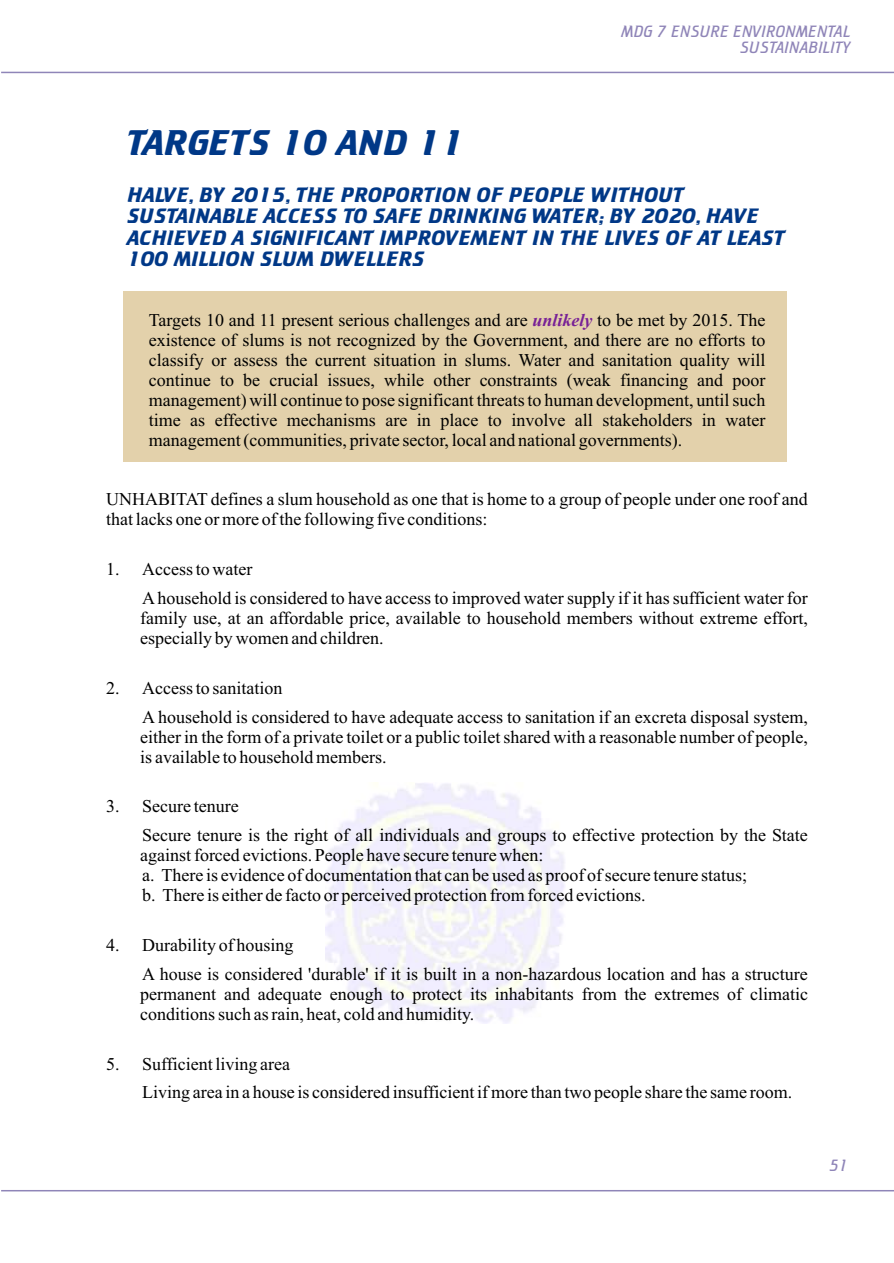
<style>
.page{position:relative;width:894px;height:1263px;background:#fff}
.page>*{position:absolute;margin:0;border:0;box-sizing:border-box;transform-origin:0 0}
.t1{font:700 36px "Cricket";color:#003887}
.t2{font:700 21px/21.5px "Cricket";color:#003887}
.t3{font:18px/20px "Times New Roman";color:#000}
.t4{font:italic 300 16.5px/16.8px "Cricket";color:#8f85b8;text-align:right}
.s1{font-weight:700;font-style:italic;color:#782196}
</style>
<div class="page">
<div style="left:123px;top:291px;width:664px;height:171px;background:#e3d1ab"></div>
<hr style="left:1px;top:1190px;width:893px;height:1px;background:#8f85b8">
<hr style="left:1px;top:72px;width:893px;height:1px;background:#8f85b8">
<p class="t4" style="left:622px;top:23px;width:231px">MDG 7 ENSURE ENVIRONMENTAL<br>SUSTAINABILITY</p>
<h1 class="t1" style="left:128px;top:125px;width:339px">TARGETS 10 AND 11</h1>
<p class="t2" style="left:128px;top:184px;width:659px">HALVE, BY 2015, THE PROPORTION OF PEOPLE WITHOUT SUSTAINABLE ACCESS TO SAFE DRINKING WATER; BY 2020, HAVE ACHIEVED A SIGNIFICANT IMPROVEMENT IN THE LIVES OF AT LEAST 100 MILLION SLUM DWELLERS</p>
<p class="t3" style="left:149px;top:312px;width:618px;text-align:justify">Targets 10 and 11 present serious challenges and are <span class="s1">unlikely</span> to be met by 2015. The existence of slums is not recognized by the Government, and there are no efforts to classify or assess the current situation in slums. Water and sanitation quality will continue to be crucial issues, while other constraints (weak financing and poor management) will continue to pose significant threats to human development, until such time as effective mechanisms are in place to involve all stakeholders in water management (communities, private sector, local and national governments).</p>
<p class="t3" style="left:106px;top:491px;width:703px">UNHABITAT defines a slum household as one that is home to a group of people under one roof and that lacks one or more of the following five conditions:</p>
<p class="t3" style="left:142px;top:556px;width:667px;line-height:29px;text-indent:-36px">1. Access to water<br>A household is considered to have access to improved water supply if it has sufficient water for</p>
<p class="t3" style="left:140px;top:610px;width:669px">family use, at an affordable price, available to household members without extreme effort, especially by women and children.</p>
<p class="t3" style="left:142px;top:675px;width:667px;line-height:29px;text-indent:-36px">2. Access to sanitation<br>A household is considered to have adequate access to sanitation if an excreta disposal system,</p>
<p class="t3" style="left:140px;top:728px;width:669px">either in the form of a private toilet or a public toilet shared with a reasonable number of people, is available to household members.</p>
<p class="t3" style="left:142px;top:794px;width:667px;line-height:29px;text-indent:-36px">3. Secure tenure<br>Secure tenure is the right of all individuals and groups to effective protection by the State</p>
<p class="t3" style="left:140px;top:847px;width:608px">against forced evictions. People have secure tenure when:<br>a. There is evidence of documentation that can be used as proof of secure tenure status; b. There is either de facto or perceived protection from forced evictions.</p>
<p class="t3" style="left:142px;top:932px;width:667px;line-height:29px;text-indent:-36px">4. Durability of housing<br>A house is considered 'durable' if it is built in a non-hazardous location and has a structure</p>
<p class="t3" style="left:140px;top:986px;width:669px">permanent and adequate enough to protect its inhabitants from the extremes of climatic conditions such as rain, heat, cold and humidity.</p>
<p class="t3" style="left:142px;top:1051px;width:652px;line-height:29px;text-indent:-36px">5. Sufficient living area<br>Living area in a house is considered insufficient if more than two people share the same room.</p>
<p class="t4" style="left:829px;top:1157px;width:21px">51</p>
</div>
